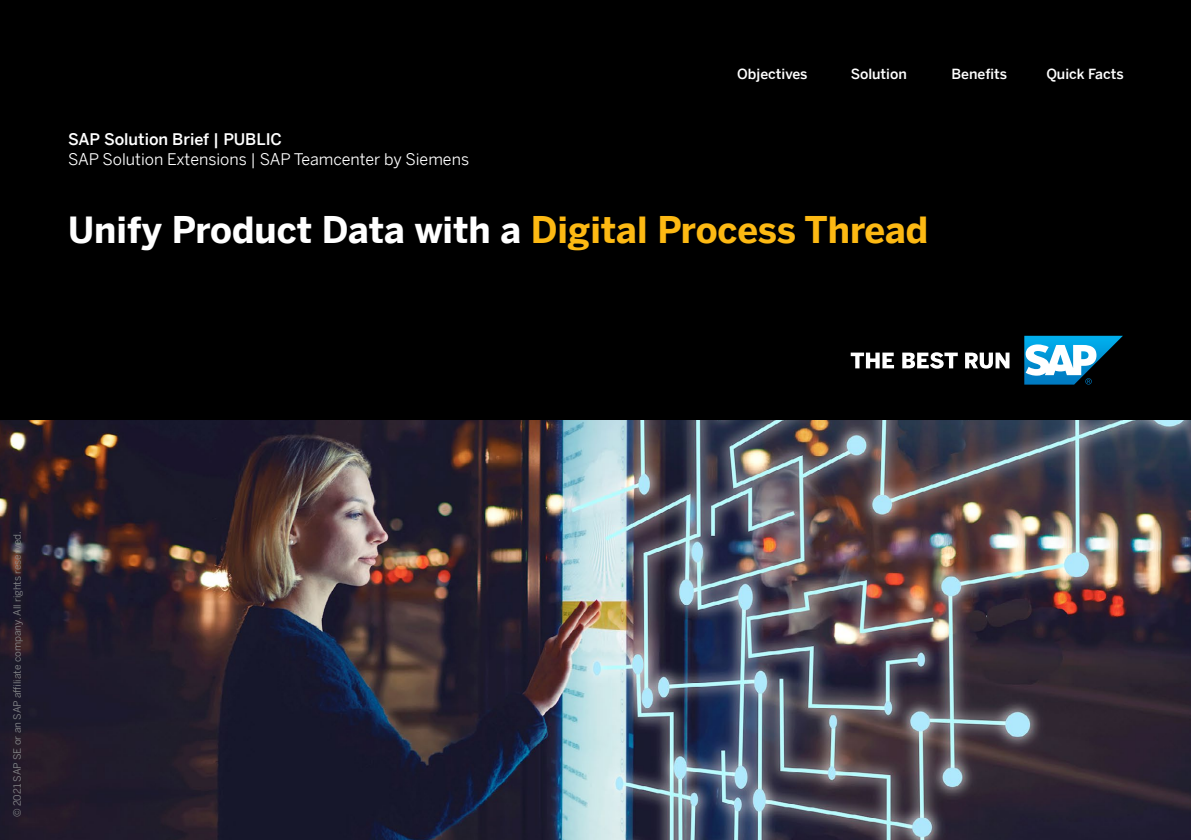
<style>
.page{position:relative;width:1191px;height:840px;background:#fff}
.page>*{position:absolute;margin:0;border:0;box-sizing:border-box;transform-origin:0 0}
.t1{font:700 36px "Benton Sans";color:#fff}
.t2{font:16px "Benton Sans";color:#fff}
.t3{font:500 16px "Benton Sans";color:#fff}
.t4{font:500 14px "Benton Sans";color:#fff}
.t5{font:10px "Benton Sans";color:#8a8c8e}
.s1{color:#fdb913}
</style>
<div class="page">
<img style="left:0;top:420px;width:1191px;height:419px">
<div style="left:0;top:0;width:1191px;height:420px;background:#000"></div>
<svg style="left:850px;top:352px;width:159px;height:16px"></svg>
<svg style="left:1024px;top:335px;width:99px;height:49px"></svg>
<h2 class="t3" style="left:68px;top:127px;width:216px">SAP Solution Brief | PUBLIC</h2>
<h2 class="t2" style="left:68px;top:148px;width:402px">SAP Solution Extensions | SAP Teamcenter by Siemens</h2>
<h3 class="t4" style="left:737px;top:64px;width:72px">Objectives</h3>
<h3 class="t4" style="left:850px;top:64px;width:58px">Solution</h3>
<h3 class="t4" style="left:951px;top:64px;width:57px">Benefits</h3>
<h3 class="t4" style="left:1046px;top:64px;width:79px">Quick Facts</h3>
<h1 class="t1" style="left:68px;top:203px;width:861px">Unify Product Data with a <span class="s1">Digital Process Thread</span></h1>
<p class="t5" style="left:10px;top:816px;width:287px;rotate:-90deg">© 2021 SAP SE or an SAP affiliate company. All rights reserved.</p>
</div>
